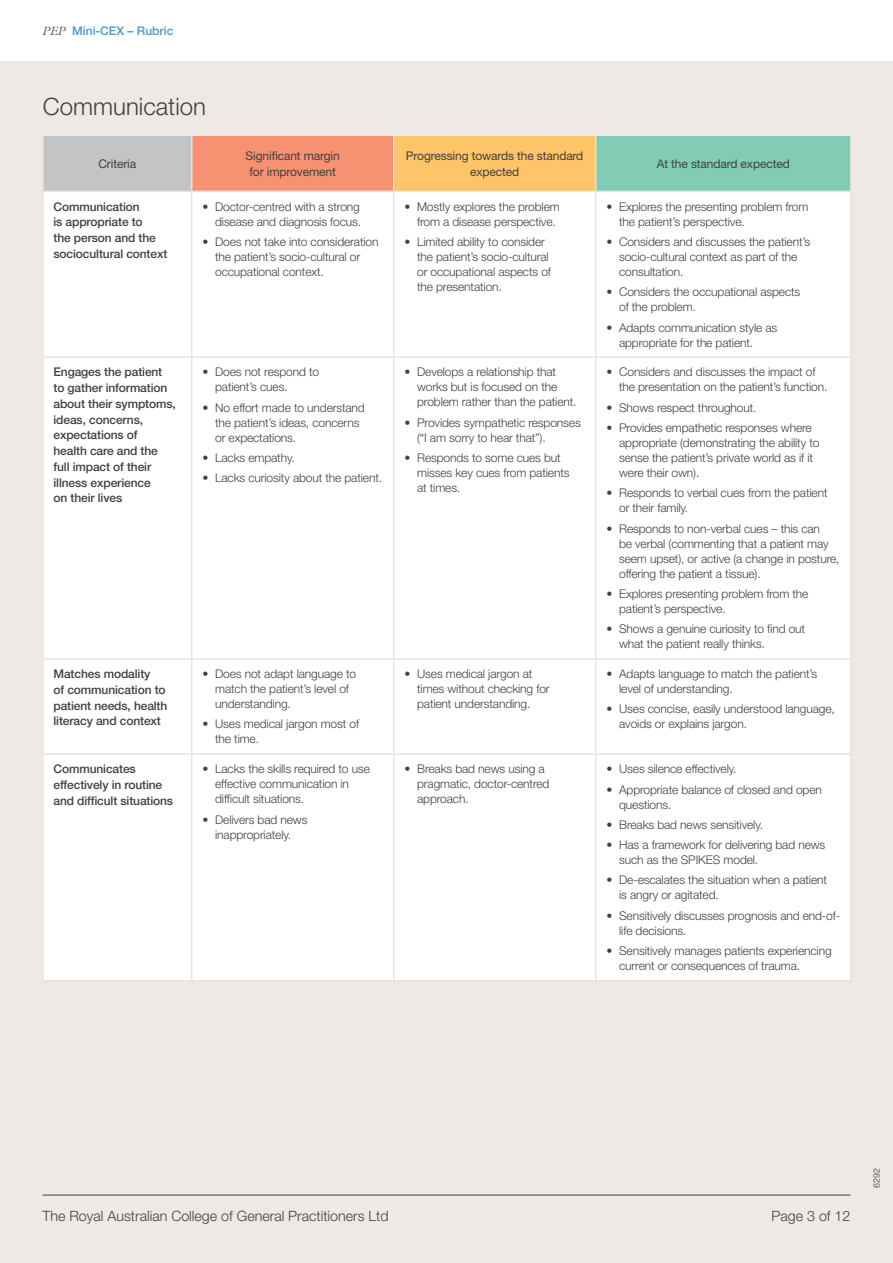
<style>
.page{position:relative;width:893px;height:1263px;background:#fff}
.page>*{position:absolute;margin:0;border:0;box-sizing:border-box;transform-origin:0 0}
.t1{font:300 24px "Helvetica Neue LT Std";color:#414042}
.t2{font:300 14.25px "Helvetica Neue LT Std";color:#414042}
.t3{font:300 12px/15px "Helvetica Neue LT Std";letter-spacing:-.01em;color:#414042}
.t4{font:500 12px/15.8px "Helvetica Neue LT Std";letter-spacing:-.01em;color:#414042}
.t5{font:12px/15.8px "Helvetica Neue LT Std";letter-spacing:-.01em;color:#414042;text-align:center}
.t6{font:500 12px "Helvetica Neue LT Std";color:#4598ca}
.t7{font:9px "Helvetica Neue LT Std";color:#5f6062}
.s1{font-family:"Plantin MT Std";font-weight:300;font-style:italic;color:#58595b}
</style>
<div class="page">
<div style="left:0;top:62px;width:893px;height:1201px;background:#efe9e5"></div>
<hr style="left:43px;top:1195px;width:807px;height:1px;background:#414042">
<div style="left:43px;top:136px;width:149px;height:55px;background:#c2c4c6"></div>
<div style="left:192px;top:136px;width:202px;height:55px;background:#f69271"></div>
<div style="left:394px;top:136px;width:202px;height:55px;background:#fec468"></div>
<div style="left:596px;top:136px;width:255px;height:55px;background:#82ccb5"></div>
<div style="left:44px;top:192px;width:806px;height:788px;background:#fff"></div>
<hr style="left:42px;top:136px;width:2px;height:55px;background:#eae3de">
<hr style="left:191px;top:136px;width:1px;height:55px;background:#eae3de">
<hr style="left:393px;top:136px;width:1px;height:55px;background:#eae3de">
<hr style="left:595px;top:136px;width:1px;height:55px;background:#eae3de">
<hr style="left:850px;top:136px;width:2px;height:55px;background:#eae3de">
<hr style="left:42px;top:191px;width:150px;height:1px;background:#eae3de">
<hr style="left:42px;top:192px;width:2px;height:164px;background:#eae3de">
<hr style="left:192px;top:191px;width:202px;height:1px;background:#eae3de">
<hr style="left:191px;top:192px;width:1px;height:164px;background:#eae3de">
<hr style="left:394px;top:191px;width:202px;height:1px;background:#eae3de">
<hr style="left:393px;top:192px;width:1px;height:164px;background:#eae3de">
<hr style="left:596px;top:191px;width:256px;height:1px;background:#eae3de">
<hr style="left:595px;top:192px;width:1px;height:164px;background:#eae3de">
<hr style="left:850px;top:192px;width:2px;height:164px;background:#eae3de">
<hr style="left:42px;top:356px;width:150px;height:2px;background:#eae3de">
<hr style="left:42px;top:358px;width:2px;height:300px;background:#eae3de">
<hr style="left:192px;top:356px;width:202px;height:2px;background:#eae3de">
<hr style="left:191px;top:358px;width:1px;height:300px;background:#eae3de">
<hr style="left:394px;top:356px;width:202px;height:2px;background:#eae3de">
<hr style="left:393px;top:358px;width:1px;height:300px;background:#eae3de">
<hr style="left:596px;top:356px;width:256px;height:2px;background:#eae3de">
<hr style="left:595px;top:358px;width:1px;height:300px;background:#eae3de">
<hr style="left:850px;top:358px;width:2px;height:300px;background:#eae3de">
<hr style="left:42px;top:658px;width:150px;height:2px;background:#eae3de">
<hr style="left:42px;top:660px;width:2px;height:93px;background:#eae3de">
<hr style="left:192px;top:658px;width:202px;height:2px;background:#eae3de">
<hr style="left:191px;top:660px;width:1px;height:93px;background:#eae3de">
<hr style="left:394px;top:658px;width:202px;height:2px;background:#eae3de">
<hr style="left:393px;top:660px;width:1px;height:93px;background:#eae3de">
<hr style="left:596px;top:658px;width:256px;height:2px;background:#eae3de">
<hr style="left:595px;top:660px;width:1px;height:93px;background:#eae3de">
<hr style="left:850px;top:660px;width:2px;height:93px;background:#eae3de">
<hr style="left:42px;top:753px;width:150px;height:2px;background:#eae3de">
<hr style="left:42px;top:755px;width:2px;height:225px;background:#eae3de">
<hr style="left:192px;top:753px;width:202px;height:2px;background:#eae3de">
<hr style="left:191px;top:755px;width:1px;height:225px;background:#eae3de">
<hr style="left:394px;top:753px;width:202px;height:2px;background:#eae3de">
<hr style="left:393px;top:755px;width:1px;height:225px;background:#eae3de">
<hr style="left:596px;top:753px;width:256px;height:2px;background:#eae3de">
<hr style="left:595px;top:755px;width:1px;height:225px;background:#eae3de">
<hr style="left:850px;top:755px;width:2px;height:225px;background:#eae3de">
<hr style="left:42px;top:980px;width:150px;height:1px;background:#eae3de">
<hr style="left:192px;top:980px;width:202px;height:1px;background:#eae3de">
<hr style="left:394px;top:980px;width:202px;height:1px;background:#eae3de">
<hr style="left:596px;top:980px;width:256px;height:1px;background:#eae3de">
<p class="t6" style="left:43px;top:24px;width:132px"><span class="s1">PEP</span> Mini-CEX – Rubric</p>
<h1 class="t1" style="left:43px;top:92px;width:165px">Communication</h1>
<p class="t5" style="left:98px;top:156px;width:39px">Criteria</p>
<p class="t5" style="left:246px;top:148px;width:96px">Significant margin for improvement</p>
<p class="t5" style="left:406px;top:148px;width:179px">Progressing towards the standard expected</p>
<p class="t5" style="left:657px;top:156px;width:135px">At the standard expected</p>
<p class="t4" style="left:54px;top:198px;width:115px">Communication<br>is appropriate to<br>the person and the sociocultural context</p>
<p class="t3" style="left:202px;top:198px;width:160px;text-align:right">• Doctor-centred with a strong disease and diagnosis focus.</p>
<p class="t3" style="left:417px;top:198px;width:144px;text-indent:-13px">• Mostly explores the problem from a disease perspective.</p>
<p class="t3" style="left:417px;top:234px;width:135px;text-indent:-13px">• Limited ability to consider the patient’s socio-cultural or occupational aspects of the presentation.</p>
<p class="t3" style="left:619px;top:198px;width:191px;text-indent:-13px">• Explores the presenting problem from the patient’s perspective.</p>
<p class="t3" style="left:619px;top:234px;width:193px;text-indent:-13px">• Considers and discusses the patient’s socio-cultural context as part of the consultation.</p>
<p class="t3" style="left:619px;top:284px;width:183px;text-indent:-13px">• Considers the occupational aspects of the problem.</p>
<p class="t3" style="left:619px;top:319px;width:160px;text-indent:-13px">• Adapts communication style as appropriate for the patient.</p>
<p class="t3" style="left:215px;top:234px;width:165px;text-indent:-13px">• Does not take into consideration the patient’s socio-cultural or occupational context.</p>
<p class="t4" style="left:54px;top:364px;width:124px">Engages the patient to gather information about their symptoms, ideas, concerns, expectations of<br>health care and the full impact of their illness experience<br>on their lives</p>
<p class="t3" style="left:215px;top:364px;width:106px;text-indent:-13px">• Does not respond to patient’s cues.</p>
<p class="t3" style="left:215px;top:400px;width:151px;text-indent:-13px">• No effort made to understand the patient’s ideas, concerns or expectations.</p>
<p class="t3" style="left:202px;top:450px;width:94px">• Lacks empathy.</p>
<p class="t3" style="left:202px;top:470px;width:181px">• Lacks curiosity about the patient.</p>
<p class="t4" style="left:54px;top:666px;width:115px">Matches modality<br>of communication to patient needs, health literacy and context</p>
<p class="t3" style="left:215px;top:666px;width:143px;text-indent:-13px">• Does not adapt language to match the patient’s level of understanding.</p>
<p class="t3" style="left:215px;top:716px;width:146px;text-indent:-13px">• Uses medical jargon most of the time.</p>
<p class="t4" style="left:54px;top:761px;width:121px">Communicates effectively in routine and difficult situations</p>
<p class="t3" style="left:215px;top:761px;width:156px;text-indent:-13px">• Lacks the skills required to use effective communication in difficult situations.</p>
<p class="t3" style="left:202px;top:811px;width:107px;text-align:center">• Delivers bad news inappropriately.</p>
<p class="t3" style="left:417px;top:364px;width:161px;text-indent:-13px">• Develops a relationship that works but is focused on the problem rather than the patient.</p>
<p class="t3" style="left:417px;top:415px;width:165px;text-indent:-13px">• Provides sympathetic responses (“I am sorry to hear that”).</p>
<p class="t3" style="left:417px;top:450px;width:154px;text-indent:-13px">• Responds to some cues but misses key cues from patients at times.</p>
<p class="t3" style="left:619px;top:364px;width:210px;text-indent:-13px">• Considers and discusses the impact of the presentation on the patient’s function.</p>
<p class="t3" style="left:606px;top:400px;width:152px">• Shows respect throughout.</p>
<p class="t3" style="left:619px;top:420px;width:202px;text-indent:-13px">• Provides empathetic responses where appropriate (demonstrating the ability to sense the patient’s private world as if it were their own).</p>
<p class="t3" style="left:619px;top:485px;width:210px;text-indent:-13px">• Responds to verbal cues from the patient or their family.</p>
<p class="t3" style="left:619px;top:520px;width:222px;text-indent:-13px">• Responds to non-verbal cues – this can<br>be verbal (commenting that a patient may seem upset), or active (a change in posture, offering the patient a tissue).</p>
<p class="t3" style="left:619px;top:586px;width:191px;text-indent:-13px">• Explores presenting problem from the patient’s perspective.</p>
<p class="t3" style="left:619px;top:621px;width:188px;text-indent:-13px">• Shows a genuine curiosity to find out what the patient really thinks.</p>
<p class="t3" style="left:417px;top:666px;width:134px;text-indent:-13px">• Uses medical jargon at times without checking for patient understanding.</p>
<p class="t3" style="left:619px;top:666px;width:200px;text-indent:-13px">• Adapts language to match the patient’s level of understanding.</p>
<p class="t3" style="left:619px;top:701px;width:217px;text-indent:-13px">• Uses concise, easily understood language, avoids or explains jargon.</p>
<p class="t3" style="left:417px;top:761px;width:134px;text-indent:-13px">• Breaks bad news using a pragmatic, doctor-centred approach.</p>
<p class="t3" style="left:606px;top:761px;width:132px">• Uses silence effectively.</p>
<p class="t3" style="left:619px;top:781px;width:204px;text-indent:-13px">• Appropriate balance of closed and open questions.</p>
<p class="t3" style="left:606px;top:817px;width:158px">• Breaks bad news sensitively.</p>
<p class="t3" style="left:619px;top:837px;width:208px;text-indent:-13px">• Has a framework for delivering bad news such as the SPIKES model.</p>
<p class="t3" style="left:619px;top:872px;width:209px;text-indent:-13px">• De-escalates the situation when a patient is angry or agitated.</p>
<p class="t3" style="left:619px;top:908px;width:223px;text-indent:-13px">• Sensitively discusses prognosis and end-of&shy;life decisions.</p>
<p class="t3" style="left:619px;top:943px;width:214px;text-indent:-13px">• Sensitively manages patients experiencing current or consequences of trauma.</p>
<p class="t2" style="left:43px;top:1207px;width:348px">The Royal Australian College of General Practitioners Ltd</p>
<p class="t2" style="left:771px;top:1207px;width:80px">Page 3 of 12</p>
<p class="t7" style="left:871px;top:1188px;width:22px;rotate:-90deg">6292</p>
</div>
